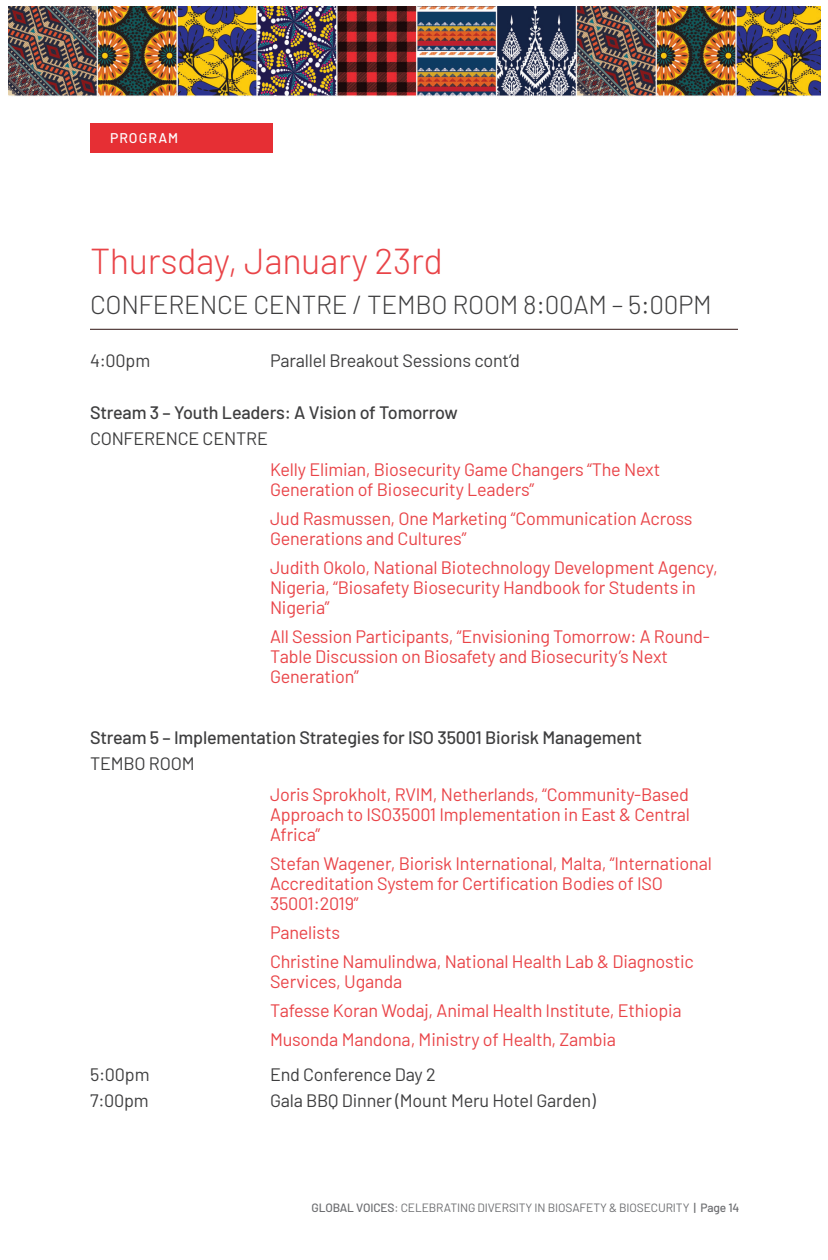
<style>
.page{position:relative;width:828px;height:1260px;background:#fff}
.page>*{position:absolute;margin:0;border:0;box-sizing:border-box;transform-origin:0 0}
.PROGRAM_-_DATE{font:300 36px "Barlow";letter-spacing:-.01em;color:#e94448}
.PROGRAM_-_ROOM{font:300 26px "Barlow";letter-spacing:-.01em;color:#3e3e3f}
.PROGRAM_-_INDENT_RED{font:18px/20px "Barlow";letter-spacing:-.01em;color:#e94448}
.BODY{font:18px "Barlow";letter-spacing:-.01em;color:#3e3e3f}
.PROGRAM_-_SUB{font:500 18px "Barlow";letter-spacing:-.01em;color:#3e3e3f}
.BODY-2{font:500 14px "Barlow";letter-spacing:.075em;color:#fff}
.BODY-3{font:12px "Barlow";letter-spacing:-.01em;color:#6c6d70}
.s1{font-weight:500}
</style>
<div class="page">
<img style="left:8px;top:6px;width:812px;height:91px">
<hr style="left:90px;top:329px;width:648px;height:1px;background:#2f1312">
<div style="left:90px;top:123px;width:182px;height:30px;background:#e62f34"></div>
<p class="BODY-2" style="left:110px;top:128px;width:70px">PROGRAM</p>
<p class="PROGRAM_-_DATE" style="left:90px;top:235px;width:354px">Thursday, January 23rd</p>
<p class="PROGRAM_-_ROOM" style="left:90px;top:286px;width:623px">CONFERENCE CENTRE / TEMBO ROOM 8:00AM – 5:00PM</p>
<p class="BODY" style="left:90px;top:347px;width:62px">4:00pm</p>
<p class="BODY" style="left:270px;top:347px;width:251px">Parallel Breakout Sessions cont’d</p>
<p class="PROGRAM_-_SUB" style="left:90px;top:399px;width:369px">Stream 3 – Youth Leaders: A Vision of Tomorrow</p>
<p class="BODY" style="left:90px;top:425px;width:179px">CONFERENCE CENTRE</p>
<p class="PROGRAM_-_INDENT_RED" style="left:270px;top:458px;width:392px">Kelly Elimian, Biosecurity Game Changers “The Next<br>Generation of Biosecurity Leaders”</p>
<p class="PROGRAM_-_INDENT_RED" style="left:270px;top:507px;width:424px">Jud Rasmussen, One Marketing “Communication Across<br>Generations and Cultures”</p>
<p class="PROGRAM_-_INDENT_RED" style="left:270px;top:556px;width:449px">Judith Okolo, National Biotechnology Development Agency,<br>Nigeria, “Biosafety Biosecurity Handbook for Students in<br>Nigeria”</p>
<p class="PROGRAM_-_INDENT_RED" style="left:270px;top:625px;width:441px">All Session Participants, “Envisioning Tomorrow: A Round-<br>Table Discussion on Biosafety and Biosecurity’s Next<br>Generation”</p>
<p class="PROGRAM_-_SUB" style="left:90px;top:724px;width:554px">Stream 5 – Implementation Strategies for ISO 35001 Biorisk Management</p>
<p class="BODY" style="left:90px;top:750px;width:106px">TEMBO ROOM</p>
<p class="PROGRAM_-_INDENT_RED" style="left:270px;top:783px;width:421px;text-align:justify">Joris Sprokholt, RVIM, Netherlands, “Community-Based Approach to ISO35001 Implementation in East &amp; Central Africa”</p>
<p class="PROGRAM_-_INDENT_RED" style="left:270px;top:852px;width:443px">Stefan Wagener, Biorisk International, Malta, “International<br>Accreditation System for Certification Bodies of ISO<br>35001:2019”</p>
<p class="PROGRAM_-_INDENT_RED" style="left:270px;top:921px;width:72px">Panelists</p>
<p class="PROGRAM_-_INDENT_RED" style="left:270px;top:950px;width:425px">Christine Namulindwa, National Health Lab &amp; Diagnostic<br>Services, Uganda</p>
<p class="PROGRAM_-_INDENT_RED" style="left:270px;top:999px;width:413px">Tafesse Koran Wodaj, Animal Health Institute, Ethiopia</p>
<p class="PROGRAM_-_INDENT_RED" style="left:270px;top:1028px;width:348px">Musonda Mandona, Ministry of Health, Zambia</p>
<p class="BODY" style="left:90px;top:1061px;width:61px">5:00pm</p>
<p class="BODY" style="left:270px;top:1061px;width:167px">End Conference Day 2</p>
<p class="BODY" style="left:90px;top:1087px;width:60px">7:00pm</p>
<p class="BODY" style="left:270px;top:1087px;width:327px">Gala BBQ Dinner (Mount Meru Hotel Garden)</p>
<p class="BODY-3" style="left:312px;top:1199px;width:429px"><span class="s1">GLOBAL VOICES</span>: CELEBRATING DIVERSITY IN BIOSAFETY &amp; BIOSECURITY <span class="s1">| Page 14</span></p>
</div>
